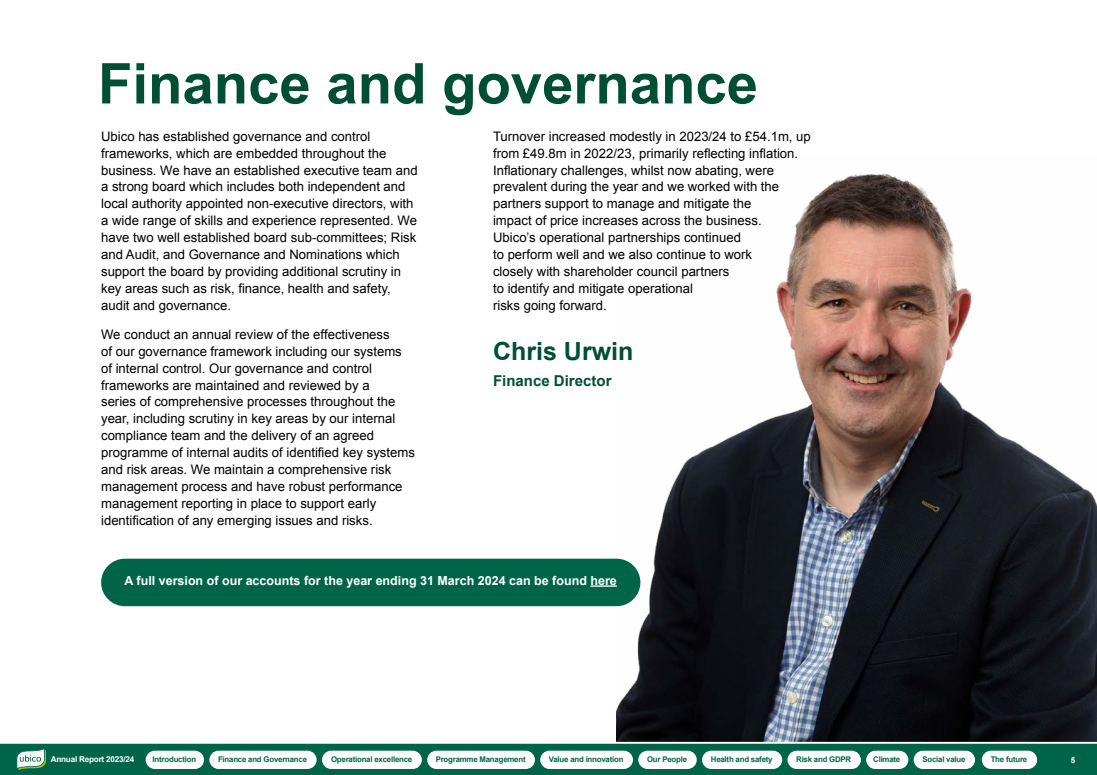
<style>
.page{position:relative;width:1097px;height:775px;background:#fff}
.page>*{position:absolute;margin:0;border:0;box-sizing:border-box;transform-origin:0 0}
.H1_Dark{font:700 56.25px "Arial";color:#004f35}
.t1{font:700 25px "Arial";color:#004f35}
.t2{font:700 15px "Arial";color:#004f35}
.t3{font:13.12px/16.9px "Arial";color:#000}
.t4{font:700 12.5px "Arial";color:#fff}
.t5{font:700 8.12px "Arial";letter-spacing:-.025em;color:#fff}
.t6{font:700 7.81px "Arial";letter-spacing:-.025em;color:#006548}
</style>
<div class="page">
<div style="left:101px;top:559px;width:539px;height:47px;background:#006548;border-radius:24px"></div>
<hr style="left:590px;top:585px;width:26px;height:2px;background:#fff">
<img style="left:616px;top:173px;width:480px;height:568px">
<svg style="left:0;top:741px;width:1096px;height:34px;background:#21775e"></svg>
<svg style="left:16px;top:748px;width:30px;height:22px"></svg>
<div style="left:146px;top:751px;width:58px;height:18px;background:#fff;border-radius:9px"></div>
<div style="left:209px;top:751px;width:107px;height:18px;background:#fff;border-radius:9px"></div>
<div style="left:322px;top:751px;width:100px;height:18px;background:#fff;border-radius:9px"></div>
<div style="left:427px;top:751px;width:108px;height:18px;background:#fff;border-radius:9px"></div>
<div style="left:540px;top:751px;width:93px;height:18px;background:#fff;border-radius:9px"></div>
<div style="left:638px;top:751px;width:58px;height:18px;background:#fff;border-radius:9px"></div>
<div style="left:702px;top:751px;width:80px;height:18px;background:#fff;border-radius:9px"></div>
<div style="left:787px;top:751px;width:73px;height:18px;background:#fff;border-radius:9px"></div>
<div style="left:866px;top:751px;width:42px;height:18px;background:#fff;border-radius:9px"></div>
<div style="left:913px;top:751px;width:61px;height:18px;background:#fff;border-radius:9px"></div>
<div style="left:981px;top:751px;width:55px;height:18px;background:#fff;border-radius:9px"></div>
<h1 class="H1_Dark" style="left:98px;top:47px;width:661px">Finance and governance</h1>
<p class="t3" style="left:101px;top:128px;width:318px">Ubico has established governance and control frameworks, which are embedded throughout the business. We have an established executive team and a strong board which includes both independent and local authority appointed non-executive directors, with a wide range of skills and experience represented. We have two well established board sub-committees; Risk and Audit, and Governance and Nominations which support the board by providing additional scrutiny in key areas such as risk, finance, health and safety, audit and governance.</p>
<p class="t3" style="left:101px;top:326px;width:315px">We conduct an annual review of the effectiveness<br>of our governance framework including our systems of internal control. Our governance and control frameworks are maintained and reviewed by a<br>series of comprehensive processes throughout the year, including scrutiny in key areas by our internal compliance team and the delivery of an agreed programme of internal audits of identified key systems and risk areas. We maintain a comprehensive risk management process and have robust performance management reporting in place to support early identification of any emerging issues and risks.</p>
<p class="t3" style="left:493px;top:128px;width:319px">Turnover increased modestly in 2023/24 to £54.1m, up from £49.8m in 2022/23, primarily reflecting inflation.<br>Inflationary challenges, whilst now abating, were prevalent during the year and we worked with the partners support to manage and mitigate the<br>impact of price increases across the business.<br>Ubico’s operational partnerships continued<br>to perform well and we also continue to work<br>closely with shareholder council partners<br>to identify and mitigate operational<br>risks going forward.</p>
<p class="t1" style="left:493px;top:334px;width:142px">Chris Urwin</p>
<p class="t2" style="left:493px;top:371px;width:120px">Finance Director</p>
<p class="t4" style="left:124px;top:572px;width:494px">A full version of our accounts for the year ending 31 March 2024 can be found here</p>
<p class="t5" style="left:51px;top:754px;width:85px">Annual Report 2023/24</p>
<p class="t6" style="left:153px;top:754px;width:45px">Introduction</p>
<p class="t6" style="left:218px;top:754px;width:90px">Finance and Governance</p>
<p class="t6" style="left:331px;top:754px;width:83px">Operational excellence</p>
<p class="t6" style="left:435px;top:754px;width:91px">Programme Management</p>
<p class="t6" style="left:549px;top:754px;width:76px">Value and innovation</p>
<p class="t6" style="left:647px;top:754px;width:41px">Our People</p>
<p class="t6" style="left:710px;top:754px;width:63px">Health and safety</p>
<p class="t6" style="left:796px;top:754px;width:57px">Risk and GDPR</p>
<p class="t6" style="left:873px;top:754px;width:29px">Climate</p>
<p class="t6" style="left:922px;top:754px;width:45px">Social value</p>
<p class="t6" style="left:990px;top:754px;width:38px">The future</p>
<p class="t5" style="left:1070px;top:755px;width:6px">5</p>
</div>
